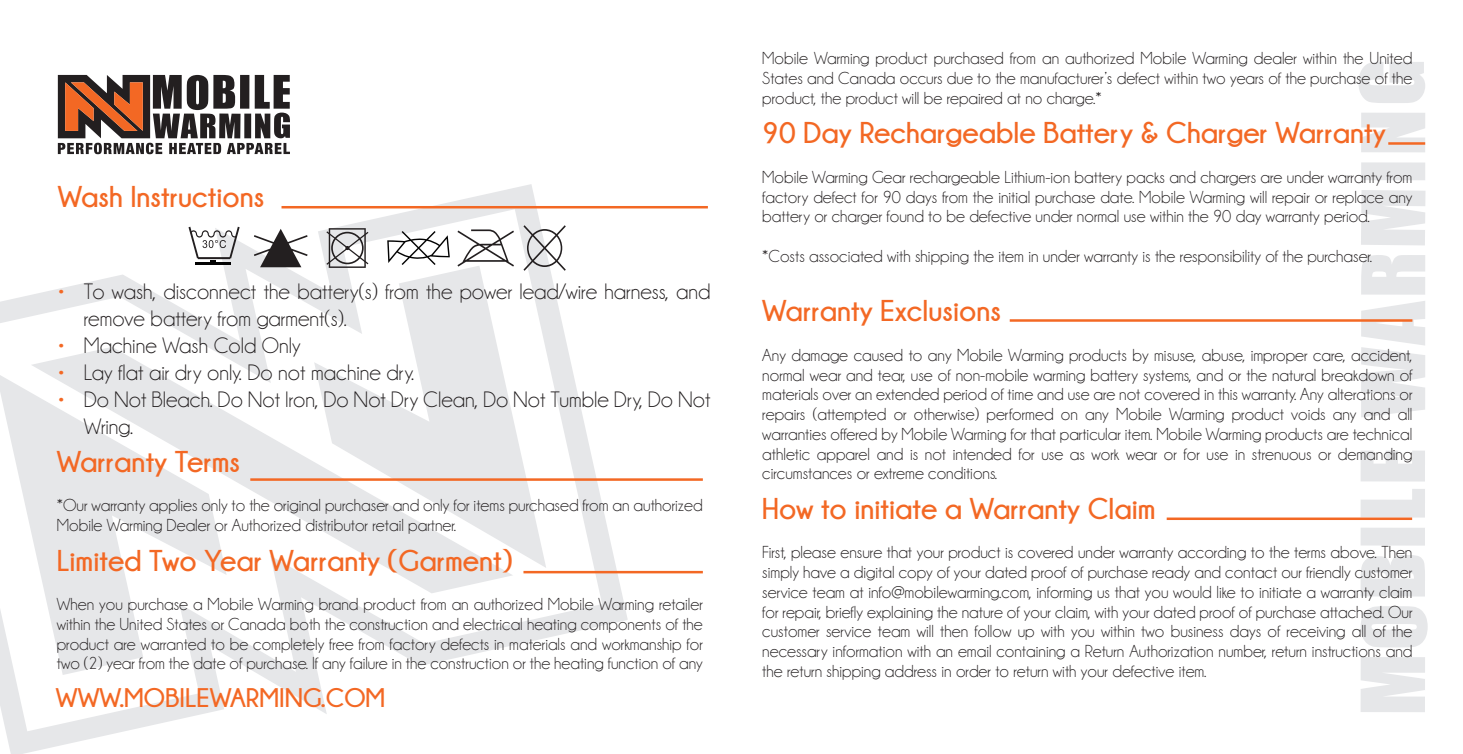
<style>
.page{position:relative;width:1463px;height:754px;background:#fff}
.page>*{position:absolute;margin:0;border:0;box-sizing:border-box;transform-origin:0 0}
.t1{font:700 30px "Champagne&Limousines";color:#f36824}
.t2{font:700 26.75px "Champagne&Limousines";color:#f36824}
.t3{font:22.5px/27px "Champagne&Limousines";color:#231f20}
.t4{font:700 22.5px/27px "Champagne&Limousines";color:#f36824;text-align:justify}
.t5{font:17.5px/19.8px "Champagne&Limousines";color:#231f20;text-align:justify}
</style>
<div class="page">
<svg style="left:6px;top:184px;width:622px;height:569px"></svg>
<svg style="left:0;top:209px;width:602px;height:522px"></svg>
<svg style="left:1361px;top:451px;width:66px;height:261px"></svg>
<svg style="left:1358px;top:62px;width:67px;height:355px"></svg>
<svg style="left:254px;top:229px;width:53px;height:38px"></svg>
<svg style="left:523px;top:225px;width:43px;height:46px"></svg>
<svg style="left:457px;top:229px;width:57px;height:37px"></svg>
<svg style="left:387px;top:231px;width:63px;height:34px"></svg>
<svg style="left:188px;top:227px;width:52px;height:35px"></svg>
<hr style="left:198px;top:262px;width:32px;height:2px;background:#030303">
<hr style="left:195px;top:262px;width:33px;height:2px;background:#030303">
<svg style="left:325px;top:228px;width:45px;height:40px"></svg>
<svg style="left:58px;top:75px;width:232px;height:79px"></svg>
<hr style="left:281px;top:206px;width:427px;height:2px;background:#f36824">
<hr style="left:250px;top:478px;width:453px;height:2px;background:#f36824">
<hr style="left:523px;top:570px;width:180px;height:3px;background:#f36824">
<hr style="left:1009px;top:319px;width:403px;height:2px;background:#f36824">
<hr style="left:1166px;top:517px;width:246px;height:3px;background:#f36824">
<hr style="left:1388px;top:142px;width:37px;height:3px;background:#f36824">
<h1 class="t1" style="left:58px;top:180px;width:208px">Wash Instructions</h1>
<p class="t4" style="left:57px;top:277px;width:10px">•</p>
<p class="t4" style="left:57px;top:331px;width:10px">• • •</p>
<p class="t3" style="left:84px;top:278px;width:628px">To wash, disconnect the battery(s) from the power lead/wire harness, and remove battery from garment(s).<br>Machine Wash Cold Only<br>Lay flat air dry only. Do not machine dry.<br>Do Not Bleach. Do Not Iron, Do Not Dry Clean, Do Not Tumble Dry, Do Not Wring.</p>
<h1 class="t1" style="left:57px;top:444px;width:185px">Warranty Terms</h1>
<p class="t5" style="left:57px;top:495px;width:647px">*Our warranty applies only to the original purchaser and only for items purchased from an authorized<br>Mobile Warming Dealer or Authorized distributor retail partner.</p>
<h1 class="t1" style="left:57px;top:543px;width:457px">Limited Two Year Warranty (Garment)</h1>
<p class="t5" style="left:57px;top:594px;width:647px">When you purchase a Mobile Warming brand product from an authorized Mobile Warming retailer within the United States or Canada both the construction and electrical heating components of the product are warranted to be completely free from factory defects in materials and workmanship for two (2) year from the date of purchase. If any failure in the construction or the heating function of any</p>
<h2 class="t2" style="left:56px;top:683px;width:331px">WWW.MOBILEWARMING.COM</h2>
<p class="t5" style="left:762px;top:49px;width:651px">Mobile Warming product purchased from an authorized Mobile Warming dealer within the United States and Canada occurs due to the manufacturer’s defect within two years of the purchase of the product, the product will be repaired at no charge.*</p>
<h1 class="t1" style="left:762px;top:116px;width:625px">90 Day Rechargeable Battery &amp; Charger Warranty</h1>
<p class="t5" style="left:762px;top:167px;width:651px">Mobile Warming Gear rechargeable Lithium-ion battery packs and chargers are under warranty from factory defect for 90 days from the initial purchase date. Mobile Warming will repair or replace any battery or charger found to be defective under normal use within the 90 day warranty period.</p>
<p class="t5" style="left:762px;top:246px;width:611px">*Costs associated with shipping the item in under warranty is the responsibility of the purchaser.</p>
<h1 class="t1" style="left:762px;top:294px;width:240px">Warranty Exclusions</h1>
<p class="t5" style="left:762px;top:345px;width:651px">Any damage caused to any Mobile Warming products by misuse, abuse, improper care, accident, normal wear and tear, use of non-mobile warming battery systems, and or the natural breakdown of materials over an extended period of time and use are not covered in this warranty. Any alterations or repairs (attempted or otherwise) performed on any Mobile Warming product voids any and all warranties offered by Mobile Warming for that particular item. Mobile Warming products are technical athletic apparel and is not intended for use as work wear or for use in strenuous or demanding circumstances or extreme conditions.</p>
<h1 class="t1" style="left:762px;top:492px;width:395px">How to initiate a Warranty Claim</h1>
<p class="t5" style="left:762px;top:542px;width:651px">First, please ensure that your product is covered under warranty according to the terms above. Then simply have a digital copy of your dated proof of purchase ready and contact our friendly customer service team at info@mobilewarming.com, informing us that you would like to initiate a warranty claim for repair, briefly explaining the nature of your claim, with your dated proof of purchase attached. Our customer service team will then follow up with you within two business days of receiving all of the necessary information with an email containing a Return Authorization number, return instructions and the return shipping address in order to return with your defective item.</p>
</div>
